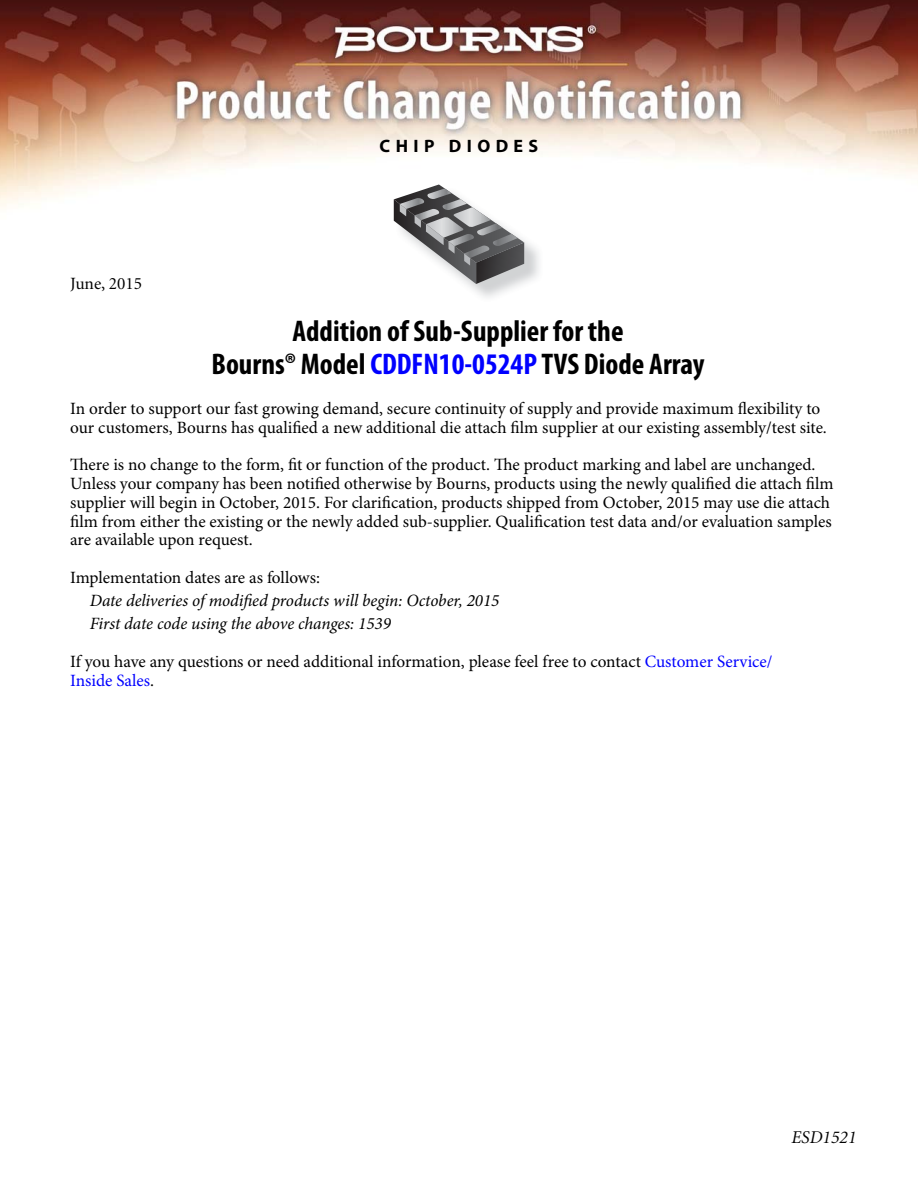
<style>
.page{position:relative;width:918px;height:1188px;background:#fff}
.page>*{position:absolute;margin:0;border:0;box-sizing:border-box;transform-origin:0 0}
.t1{font:700 condensed 30px/33px "Myriad Pro";color:#000;text-align:center}
.t2{font:700 18px "Myriad Pro";letter-spacing:.3em;color:#000}
.t3{font:italic 18px "Minion";color:#000}
.t4{font:17.25px/18.8px "Minion Pro";color:#000}
.t5{font:italic 17.25px/23.2px "Minion Pro";letter-spacing:-.005em;color:#000}
.t6{font:17.25px "Minion";color:#000}
.s1{color:#00f}
</style>
<div class="page">
<img style="left:0;top:0;width:918px;height:220px">
<img style="left:467px;top:187px;width:76px;height:111px">
<svg style="left:394px;top:184px;width:130px;height:100px"></svg>
<p class="t6" style="left:70px;top:277px;width:73px">June, 2015</p>
<p class="t2" style="left:380px;top:135px;width:160px">CHIP DIODES</p>
<h1 class="t1" style="left:212px;top:314px;width:495px">Addition of Sub-Supplier for the<br>Bourns® Model <span class="s1">CDDFN10-0524P</span> TVS Diode Array</h1>
<p class="t4" style="left:70px;top:401px;width:758px">In order to support our fast growing demand, secure continuity of supply and provide maximum flexibility to our customers, Bourns has qualified a new additional die attach film supplier at our existing assembly/test site.</p>
<p class="t4" style="left:70px;top:457px;width:765px">There is no change to the form, fit or function of the product. The product marking and label are unchanged.<br>Unless your company has been notified otherwise by Bourns, products using the newly qualified die attach film supplier will begin in October, 2015. For clarification, products shipped from October, 2015 may use die attach film from either the existing or the newly added sub-supplier. Qualification test data and/or evaluation samples are available upon request.</p>
<p class="t4" style="left:70px;top:569px;width:251px">Implementation dates are as follows:</p>
<p class="t5" style="left:90px;top:590px;width:411px">Date deliveries of modified products will begin: October, 2015<br>First date code using the above changes: 1539</p>
<p class="t4" style="left:70px;top:653px;width:704px">If you have any questions or need additional information, please feel free to contact <span class="s1">Customer Service/<br>Inside Sales</span>.</p>
<p class="t3" style="left:792px;top:1130px;width:66px">ESD1521</p>
</div>
